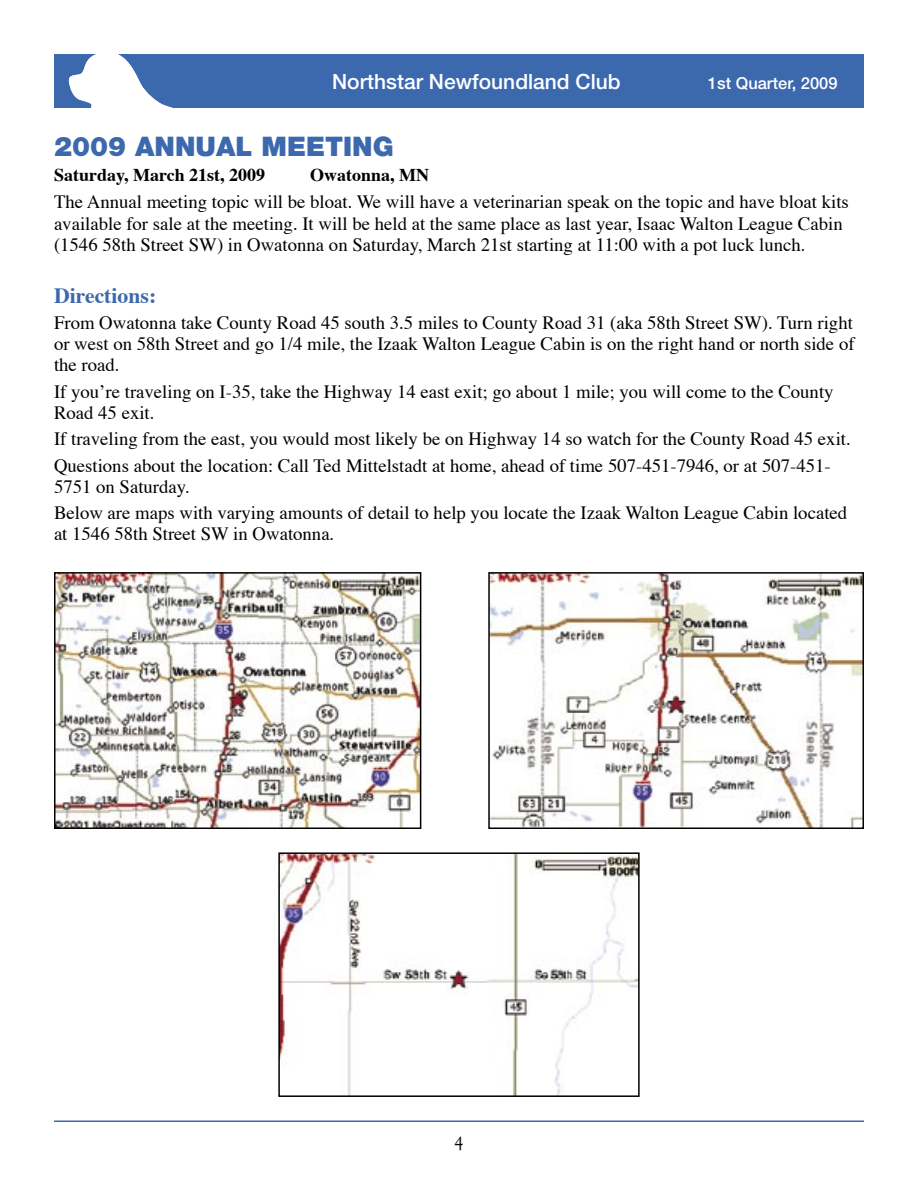
<style>
.page{position:relative;width:918px;height:1188px;background:#fff}
.page>*{position:absolute;margin:0;border:0;box-sizing:border-box;transform-origin:0 0}
.t1{font:900 27px "Helvetica Neue";color:#3c68ae}
.t2{font:700 21.75px "Times";color:#3c68ae}
.t3{font:500 21px "Helvetica Neue";color:#fff}
.t4{font:18.75px/21px "Times";color:#000}
.t5{font:700 18px "Times";color:#000}
.t6{font:18px "Goudy";color:#000}
.t7{font:500 16.5px "Helvetica Neue";color:#fff}
</style>
<div class="page">
<svg style="left:54px;top:54px;width:810px;height:54px;background:#4a73b4"></svg>
<hr style="left:54px;top:1120px;width:810px;height:2px;background:#3c68ae">
<img style="left:57px;top:575px;width:361px;height:251px">
<div style="left:54px;top:572px;width:367px;height:257px;border:2px solid #000"></div>
<img style="left:491px;top:575px;width:370px;height:251px">
<div style="left:488px;top:572px;width:376px;height:257px;border:2px solid #000"></div>
<img style="left:281px;top:855px;width:356px;height:239px">
<div style="left:278px;top:852px;width:362px;height:245px;border:2px solid #000"></div>
<p class="t3" style="left:332px;top:69px;width:290px">Northstar Newfoundland Club</p>
<p class="t7" style="left:708px;top:73px;width:131px">1st Quarter, 2009</p>
<h1 class="t1" style="left:54px;top:130px;width:341px">2009 ANNUAL MEETING</h1>
<p class="t5" style="left:54px;top:157px;width:213px">Saturday, March 21st, 2009</p>
<p class="t5" style="left:310px;top:157px;width:120px">Owatonna, MN</p>
<p class="t4" style="left:54px;top:189px;width:796px;line-height:21.8px">The Annual meeting topic will be bloat. We will have a veterinarian speak on the topic and have bloat kits available for sale at the meeting. It will be held at the same place as last year, Isaac Walton League Cabin (1546 58th Street SW) in Owatonna on Saturday, March 21st starting at 11:00 with a pot luck lunch.</p>
<p class="t2" style="left:54px;top:275px;width:104px">Directions:</p>
<p class="t4" style="left:54px;top:311px;width:802px;text-align:justify">From Owatonna take County Road 45 south 3.5 miles to County Road 31 (aka 58th Street SW). Turn right or west on 58th Street and go 1/4 mile, the Izaak Walton League Cabin is on the right hand or north side of the road.</p>
<p class="t4" style="left:54px;top:379px;width:781px">If you’re traveling on I-35, take the Highway 14 east exit; go about 1 mile; you will come to the County<br>Road 45 exit.</p>
<p class="t4" style="left:54px;top:424px;width:798px;line-height:26.4px">If traveling from the east, you would most likely be on Highway 14 so watch for the County Road 45 exit.<br>Questions about the location: Call Ted Mittelstadt at home, ahead of time 507-451-7946, or at 507-451-</p>
<p class="t4" style="left:54px;top:472px;width:795px;line-height:26.4px">5751 on Saturday.<br>Below are maps with varying amounts of detail to help you locate the Izaak Walton League Cabin located</p>
<p class="t4" style="left:54px;top:522px;width:282px">at 1546 58th Street SW in Owatonna.</p>
<p class="t6" style="left:454px;top:1131px;width:10px">4</p>
</div>
